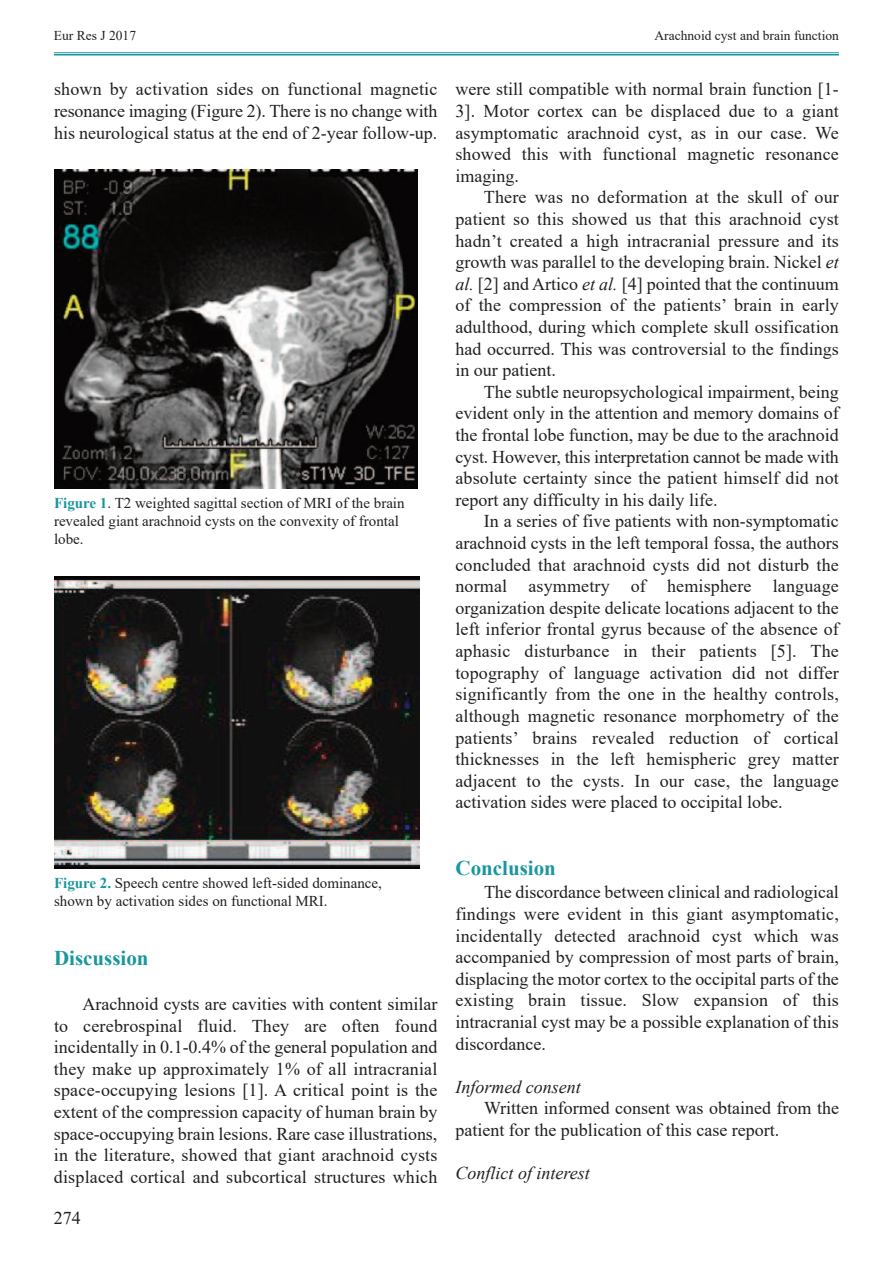
<style>
.page{position:relative;width:893px;height:1263px;background:#fff}
.page>*{position:absolute;margin:0;border:0;box-sizing:border-box;transform-origin:0 0}
.t1{font:700 21px "Times New Roman";color:#18979e}
.t2{font:18px/21.6px "Times New Roman";color:#231f20;text-align:justify}
.t3{font:italic 18px "Times New Roman";color:#231f20}
.t4{font:15px/18px "Times New Roman";color:#231f20}
.t5{font:13.5px "Times New Roman";color:#231f20}
.s1{font-weight:700;color:#18979e}
.s2{font-style:italic}
</style>
<div class="page">
<img style="left:54px;top:169px;width:363px;height:319px">
<img style="left:54px;top:576px;width:365px;height:293px">
<hr style="left:54px;top:52px;width:785px;height:1px;background:#18979e">
<hr style="left:54px;top:54px;width:785px;height:2px;background:#18979e">
<p class="t5" style="left:54px;top:28px;width:84px">Eur Res J 2017</p>
<p class="t5" style="left:654px;top:28px;width:186px">Arachnoid cyst and brain function</p>
<p class="t2" style="left:54px;top:79px;width:385px">shown by activation sides on functional magnetic resonance imaging (Figure 2). There is no change with his neurological status at the end of 2-year follow-up.</p>
<p class="t4" style="left:54px;top:494px;width:352px"><span class="s1">Figure 1</span>. T2 weighted sagittal section of MRI of the brain revealed giant arachnoid cysts on the convexity of frontal lobe.</p>
<p class="t2" style="left:455px;top:79px;width:385px">were still compatible with normal brain function [1- 3]. Motor cortex can be displaced due to a giant asymptomatic arachnoid cyst, as in our case. We showed this with functional magnetic resonance imaging.</p>
<p class="t2" style="left:455px;top:187px;width:385px;text-indent:29px">There was no deformation at the skull of our patient so this showed us that this arachnoid cyst hadn’t created a high intracranial pressure and its growth was parallel to the developing brain. Nickel <span class="s2">et al.</span> [2] and Artico <span class="s2">et al.</span> [4] pointed that the continuum of the compression of the patients’ brain in early adulthood, during which complete skull ossification had occurred. This was controversial to the findings in our patient.</p>
<p class="t2" style="left:455px;top:381px;width:385px;text-indent:28px">The subtle neuropsychological impairment, being evident only in the attention and memory domains of the frontal lobe function, may be due to the arachnoid cyst. However, this interpretation cannot be made with absolute certainty since the patient himself did not report any difficulty in his daily life.</p>
<p class="t2" style="left:455px;top:511px;width:385px;text-indent:29px">In a series of five patients with non-symptomatic arachnoid cysts in the left temporal fossa, the authors concluded that arachnoid cysts did not disturb the normal asymmetry of hemisphere language organization despite delicate locations adjacent to the left inferior frontal gyrus because of the absence of aphasic disturbance in their patients [5]. The topography of language activation did not differ significantly from the one in the healthy controls, although magnetic resonance morphometry of the patients’ brains revealed reduction of cortical thicknesses in the left hemispheric grey matter adjacent to the cysts. In our case, the language activation sides were placed to occipital lobe.</p>
<p class="t4" style="left:54px;top:873px;width:329px"><span class="s1">Figure 2.</span> Speech centre showed left-sided dominance, shown by activation sides on functional MRI.</p>
<p class="t1" style="left:54px;top:946px;width:96px">Discussion</p>
<p class="t2" style="left:54px;top:993px;width:385px;text-indent:29px">Arachnoid cysts are cavities with content similar to cerebrospinal fluid. They are often found incidentally in 0.1-0.4% of the general population and they make up approximately 1% of all intracranial space-occupying lesions [1]. A critical point is the extent of the compression capacity of human brain by space-occupying brain lesions. Rare case illustrations, in the literature, showed that giant arachnoid cysts displaced cortical and subcortical structures which</p>
<p class="t2" style="left:54px;top:1207px;width:28px">274</p>
<p class="t1" style="left:455px;top:856px;width:102px">Conclusion</p>
<p class="t2" style="left:455px;top:881px;width:385px;text-indent:29px">The discordance between clinical and radiological findings were evident in this giant asymptomatic, incidentally detected arachnoid cyst which was accompanied by compression of most parts of brain, displacing the motor cortex to the occipital parts of the existing brain tissue. Slow expansion of this intracranial cyst may be a possible explanation of this discordance.</p>
<p class="t3" style="left:455px;top:1077px;width:127px">Informed consent</p>
<p class="t2" style="left:455px;top:1097px;width:385px;text-indent:28px">Written informed consent was obtained from the patient for the publication of this case report.</p>
<p class="t3" style="left:455px;top:1163px;width:136px">Conflict of interest</p>
</div>
